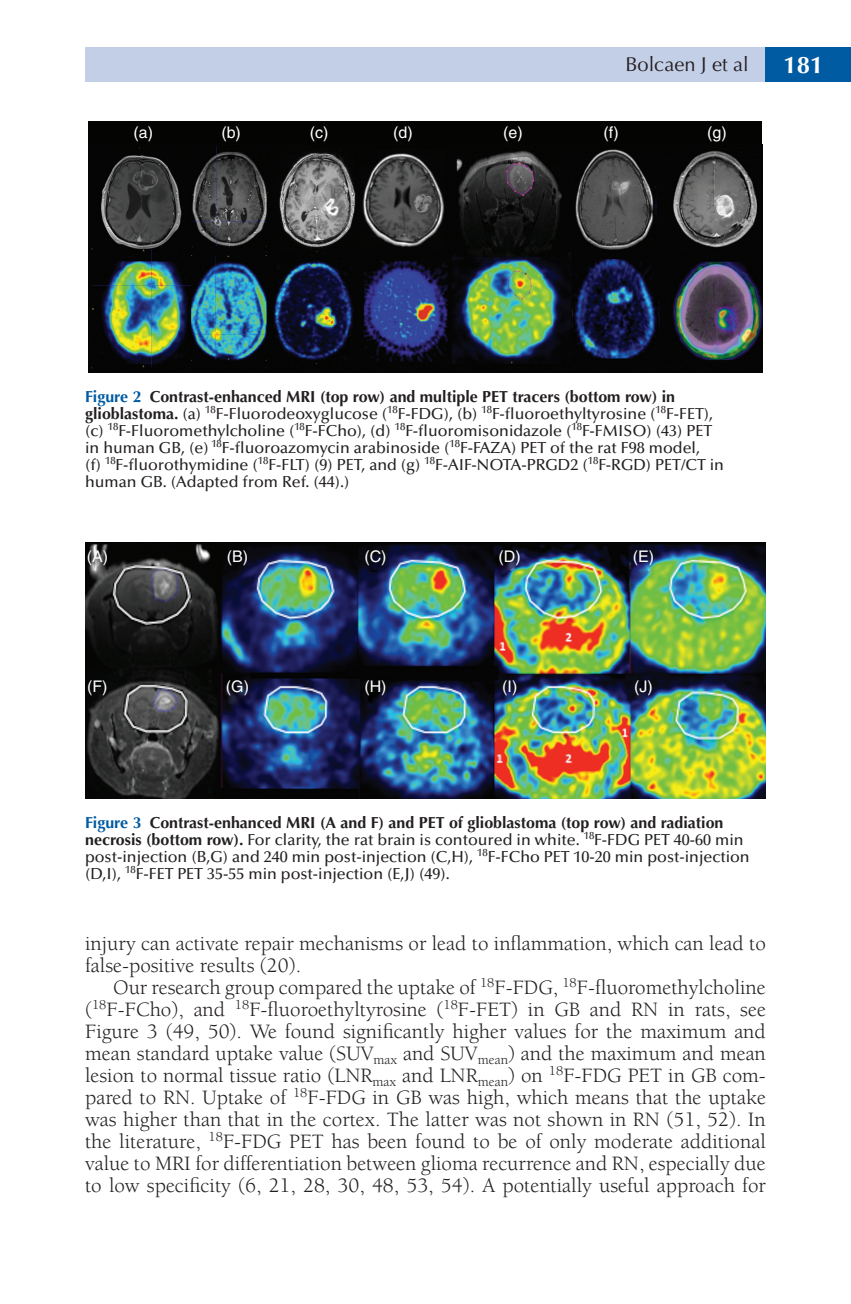
<style>
.page{position:relative;width:851px;height:1304px;background:#fff}
.page>*{position:absolute;margin:0;border:0;box-sizing:border-box;transform-origin:0 0}
.t1{font:700 24px "Optima";color:#fff}
.t2{font:21px/22px "Berkeley Std";color:#231f20}
.t3{font:20px "Optima";color:#231f20}
.t4{font:500 16px/17px "Optima";color:#231f20}
.t5{font:16px "Helvetica";color:#fff}
.s1{font-weight:700;color:#015ba2}
.s2{font-weight:700}
</style>
<div class="page">
<div style="left:85px;top:47px;width:680px;height:34px;background:#c3cee7"></div>
<div style="left:765px;top:47px;width:85px;height:34px;background:#015ba2"></div>
<div style="left:89px;top:121px;width:673px;height:252px;background:#040503"></div>
<img style="left:91px;top:146px;width:671px;height:223px">
<img style="left:85px;top:543px;width:680px;height:256px">
<p class="t3" style="left:625px;top:53px;width:125px">Bolcaen J et al</p>
<p class="t1" style="left:783px;top:51px;width:42px">181</p>
<p class="t5" style="left:133px;top:123px;width:21px">(a)</p>
<p class="t5" style="left:221px;top:123px;width:21px">(b)</p>
<p class="t5" style="left:310px;top:123px;width:20px">(c)</p>
<p class="t5" style="left:393px;top:123px;width:21px">(d)</p>
<p class="t5" style="left:503px;top:123px;width:21px">(e)</p>
<p class="t5" style="left:603px;top:123px;width:17px">(f)</p>
<p class="t5" style="left:707px;top:123px;width:21px">(g)</p>
<p class="t4" style="left:85px;top:388px;width:640px"><span class="s1">Figure 2</span> <span class="s2">Contrast-enhanced MRI (top row) and multiple PET tracers (bottom row) in glioblastoma.</span> (a) <sup>18</sup>F-Fluorodeoxyglucose (<sup>18</sup>F-FDG), (b) <sup>18</sup>F-fluoroethyltyrosine (<sup>18</sup>F-FET), (c) <sup>18</sup>F-Fluoromethylcholine (<sup>18</sup>F-FCho), (d) <sup>18</sup>F-fluoromisonidazole (<sup>18</sup>F-FMISO) (43) PET in human GB, (e) <sup>18</sup>F-fluoroazomycin arabinoside (<sup>18</sup>F-FAZA) PET of the rat F98 model,<br>(f) <sup>18</sup>F-fluorothymidine (<sup>18</sup>F-FLT) (9) PET, and (g) <sup>18</sup>F-AIF-NOTA-PRGD2 (<sup>18</sup>F-RGD) PET/CT in human GB. (Adapted from Ref. (44).)</p>
<p class="t5" style="left:87px;top:547px;width:23px">(A)</p>
<p class="t5" style="left:227px;top:547px;width:23px">(B)</p>
<p class="t5" style="left:364px;top:547px;width:24px">(C)</p>
<p class="t5" style="left:498px;top:547px;width:24px">(D)</p>
<p class="t5" style="left:632px;top:547px;width:23px">(E)</p>
<p class="t5" style="left:87px;top:677px;width:22px">(F)</p>
<p class="t5" style="left:226px;top:677px;width:25px">(G)</p>
<p class="t5" style="left:364px;top:677px;width:24px">(H)</p>
<p class="t5" style="left:502px;top:677px;width:17px">(I)</p>
<p class="t5" style="left:634px;top:677px;width:20px">(J)</p>
<p class="t4" style="left:85px;top:814px;width:666px"><span class="s1">Figure 3</span> <span class="s2">Contrast-enhanced MRI (A and F) and PET of glioblastoma (top row) and radiation necrosis (bottom row).</span> For clarity, the rat brain is contoured in white. <sup>18</sup>F-FDG PET 40-60 min post-injection (B,G) and 240 min post-injection (C,H), <sup>18</sup>F-FCho PET 10-20 min post-injection (D,I), <sup>18</sup>F-FET PET 35-55 min post-injection (E,J) (49).</p>
<p class="t2" style="left:85px;top:933px;width:682px">injury can activate repair mechanisms or lead to inflammation, which can lead to false-positive results (20).</p>
<p class="t2" style="left:85px;top:977px;width:682px;text-align:justify;text-indent:28px">Our research group compared the uptake of <sup>18</sup>F-FDG, <sup>18</sup>F-fluoromethylcholine (<sup>18</sup>F-FCho), and <sup>18</sup>F-fluoroethyltyrosine (<sup>18</sup>F-FET) in GB and RN in rats, see Figure 3 (49, 50). We found significantly higher values for the maximum and mean standard uptake value (SUV<sub>max</sub> and SUV<sub>mean</sub>) and the maximum and mean lesion to normal tissue ratio (LNR<sub>max</sub> and LNR<sub>mean</sub>) on <sup>18</sup>F-FDG PET in GB com&shy;pared to RN. Uptake of <sup>18</sup>F-FDG in GB was high, which means that the uptake was higher than that in the cortex. The latter was not shown in RN (51, 52). In the literature, <sup>18</sup>F-FDG PET has been found to be of only moderate additional value to MRI for differentiation between glioma recurrence and RN, especially due to low specificity (6, 21, 28, 30, 48, 53, 54). A potentially useful approach for</p>
</div>
